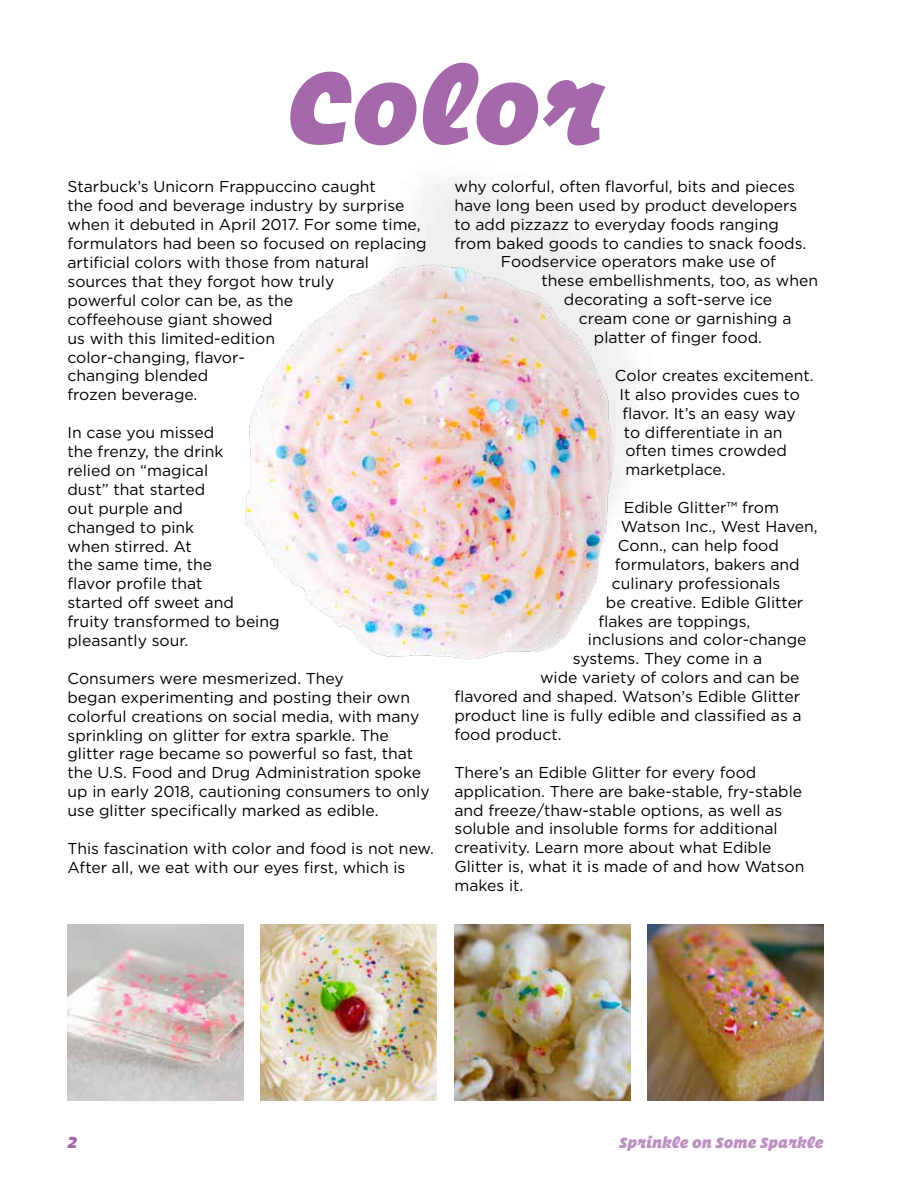
<style>
.page{position:relative;width:918px;height:1188px;background:#fff}
.page>*{position:absolute;margin:0;border:0;box-sizing:border-box;transform-origin:0 0}
.t1{font:italic 114px "Operator X Black";color:#a569ab}
.t2{font:italic 18px "Operator X Black";color:#a569ab}
.t3{font:italic 16.5px "Operator X Black";color:#bc91c2}
.t4{font:15.75px/18.9px "Gotham";color:#000}
</style>
<div class="page">
<img style="left:245px;top:236px;width:397px;height:424px">
<img style="left:68px;top:925px;width:175px;height:175px">
<img style="left:454px;top:925px;width:176px;height:175px">
<img style="left:261px;top:925px;width:175px;height:175px">
<img style="left:648px;top:925px;width:176px;height:175px">
<h1 class="t1" style="left:287px;top:7px;width:319px">Color</h1>
<p class="t4" style="left:68px;top:177px;width:361px">Starbuck’s Unicorn Frappuccino caught<br>the food and beverage industry by surprise when it debuted in April 2017. For some time, formulators had been so focused on replacing artificial colors with those from natural sources that they forgot how truly<br>powerful color can be, as the<br>coffeehouse giant showed<br>us with this limited-edition<br>color-changing, flavor-<br>changing blended<br>frozen beverage.</p>
<p class="t4" style="left:68px;top:423px;width:214px">In case you missed<br>the frenzy, the drink<br>relied on “magical<br>dust” that started<br>out purple and<br>changed to pink<br>when stirred. At<br>the same time, the<br>flavor profile that<br>started off sweet and<br>fruity transformed to being pleasantly sour.</p>
<p class="t4" style="left:68px;top:668px;width:364px">Consumers were mesmerized. They<br>began experimenting and posting their own colorful creations on social media, with many sprinkling on glitter for extra sparkle. The glitter rage became so powerful so fast, that the U.S. Food and Drug Administration spoke up in early 2018, cautioning consumers to only use glitter specifically marked as edible.</p>
<p class="t4" style="left:68px;top:839px;width:368px">This fascination with color and food is not new.<br>After all, we eat with our eyes first, which is</p>
<p class="t4" style="left:454px;top:177px;width:342px">why colorful, often flavorful, bits and pieces</p>
<p class="t4" style="left:454px;top:195px;width:344px">have long been used by product developers</p>
<p class="t4" style="left:454px;top:214px;width:326px">to add pizzazz to everyday foods ranging</p>
<p class="t4" style="left:454px;top:233px;width:353px">from baked goods to candies to snack foods.</p>
<p class="t4" style="left:501px;top:252px;width:277px">Foodservice operators make use of</p>
<p class="t4" style="left:541px;top:271px;width:278px">these embellishments, too, as when</p>
<p class="t4" style="left:564px;top:290px;width:210px">decorating a soft-serve ice</p>
<p class="t4" style="left:579px;top:309px;width:214px">cream cone or garnishing a</p>
<p class="t4" style="left:594px;top:328px;width:170px">platter of finger food.</p>
<p class="t4" style="left:615px;top:366px;width:200px">Color creates excitement.</p>
<p class="t4" style="left:619px;top:384px;width:182px">It also provides cues to</p>
<p class="t4" style="left:622px;top:403px;width:175px">flavor. It’s an easy way</p>
<p class="t4" style="left:624px;top:422px;width:160px">to differentiate in an</p>
<p class="t4" style="left:625px;top:441px;width:163px">often times crowded</p>
<p class="t4" style="left:625px;top:460px;width:102px">marketplace.</p>
<p class="t4" style="left:624px;top:498px;width:156px">Edible Glitter™ from</p>
<p class="t4" style="left:621px;top:517px;width:198px">Watson Inc., West Haven,</p>
<p class="t4" style="left:618px;top:536px;width:162px">Conn., can help food</p>
<p class="t4" style="left:615px;top:555px;width:186px">formulators, bakers and</p>
<p class="t4" style="left:612px;top:573px;width:170px">culinary professionals</p>
<p class="t4" style="left:606px;top:592px;width:199px">be creative. Edible Glitter</p>
<p class="t4" style="left:598px;top:611px;width:153px">flakes are toppings,</p>
<p class="t4" style="left:588px;top:630px;width:220px">inclusions and color-change</p>
<p class="t4" style="left:573px;top:649px;width:191px">systems. They come in a</p>
<p class="t4" style="left:540px;top:668px;width:261px">wide variety of colors and can be</p>
<p class="t4" style="left:454px;top:687px;width:347px">flavored and shaped. Watson’s Edible Glitter</p>
<p class="t4" style="left:454px;top:706px;width:349px">product line is fully edible and classified as a</p>
<p class="t4" style="left:454px;top:725px;width:109px">food product.</p>
<p class="t4" style="left:454px;top:762px;width:351px">There’s an Edible Glitter for every food application. There are bake-stable, fry-stable and freeze/thaw-stable options, as well as soluble and insoluble forms for additional creativity. Learn more about what Edible Glitter is, what it is made of and how Watson makes it.</p>
<p class="t2" style="left:68px;top:1126px;width:11px">2</p>
<p class="t3" style="left:619px;top:1128px;width:206px">Sprinkle on Some Sparkle</p>
</div>
